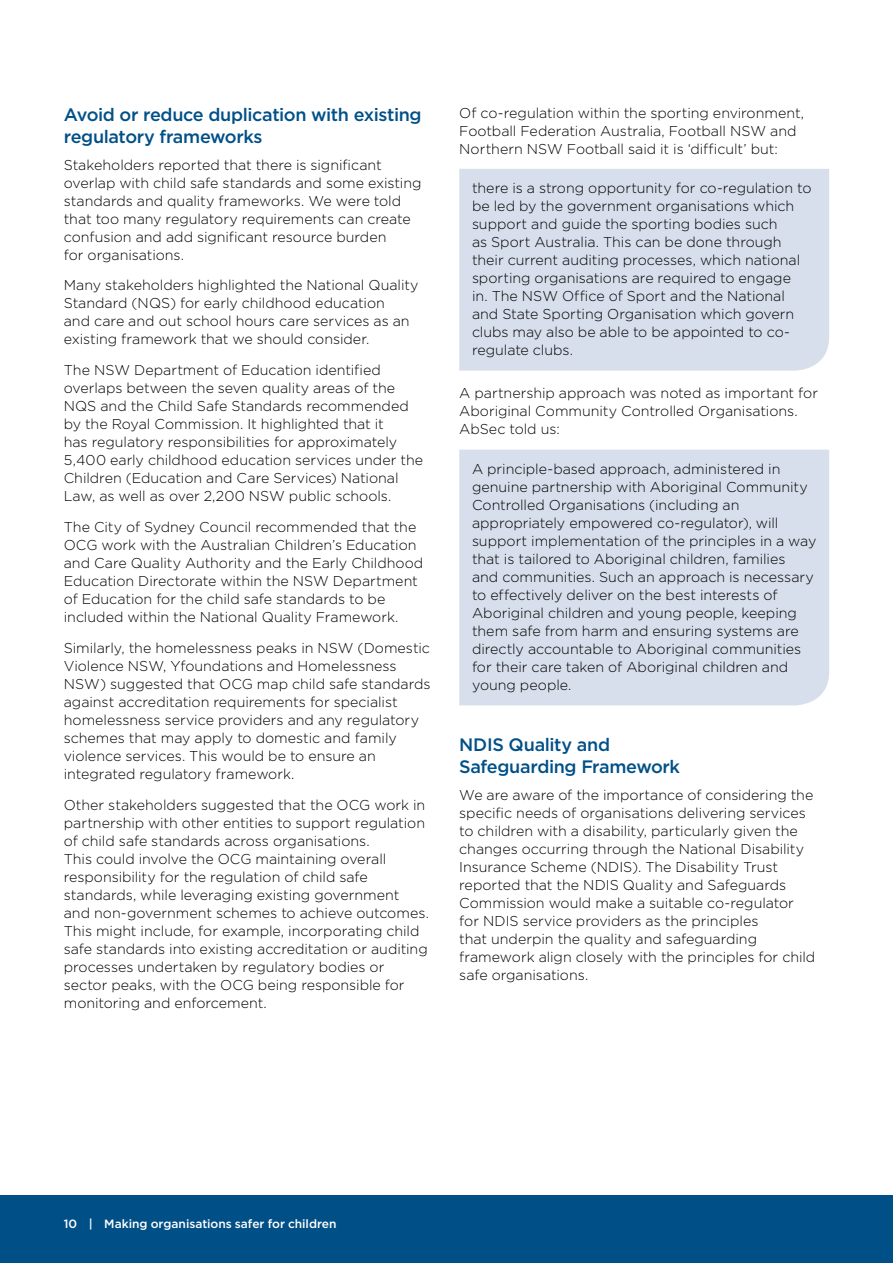
<style>
.page{position:relative;width:893px;height:1263px;background:#fff}
.page>*{position:absolute;margin:0;border:0;box-sizing:border-box;transform-origin:0 0}
.t1{font:500 18px/22.5px "Gotham";letter-spacing:-.02em;color:#005087}
._02_Body{font:300 14.25px/18px "Gotham";letter-spacing:-.005em;color:#000}
._02_BodyShade{font:300 14.25px/18px "Gotham";letter-spacing:-.005em;color:#000}
._02_BodyB4b{font:300 14.25px/18px "Gotham";letter-spacing:-.005em;color:#000}
.t2{font:500 12px "Gotham";letter-spacing:-.005em;color:#fff}
</style>
<div class="page">
<div style="left:0;top:1195px;width:893px;height:68px;background:#005087"></div>
<div style="left:459px;top:169px;width:370px;height:202px;background:#d7dfec"></div>
<div style="left:459px;top:450px;width:370px;height:255px;background:#d7dfec"></div>
<h4 class="t1" style="left:64px;top:103px;width:359px">Avoid or reduce duplication with existing regulatory frameworks</h4>
<p class="_02_Body" style="left:64px;top:155px;width:359px">Stakeholders reported that there is significant overlap with child safe standards and some existing standards and quality frameworks. We were told that too many regulatory requirements can create confusion and add significant resource burden<br>for organisations.</p>
<p class="_02_Body" style="left:64px;top:276px;width:356px">Many stakeholders highlighted the National Quality Standard (NQS) for early childhood education<br>and care and out school hours care services as an existing framework that we should consider.</p>
<p class="_02_Body" style="left:64px;top:361px;width:361px">The NSW Department of Education identified overlaps between the seven quality areas of the NQS and the Child Safe Standards recommended by the Royal Commission. It highlighted that it<br>has regulatory responsibilities for approximately 5,400 early childhood education services under the Children (Education and Care Services) National Law, as well as over 2,200 NSW public schools.</p>
<p class="_02_Body" style="left:64px;top:518px;width:361px">The City of Sydney Council recommended that the OCG work with the Australian Children’s Education and Care Quality Authority and the Early Childhood Education Directorate within the NSW Department of Education for the child safe standards to be included within the National Quality Framework.</p>
<p class="_02_Body" style="left:64px;top:638px;width:368px">Similarly, the homelessness peaks in NSW (Domestic Violence NSW, Yfoundations and Homelessness NSW) suggested that OCG map child safe standards against accreditation requirements for specialist homelessness service providers and any regulatory schemes that may apply to domestic and family violence services. This would be to ensure an integrated regulatory framework.</p>
<p class="_02_Body" style="left:64px;top:795px;width:367px">Other stakeholders suggested that the OCG work in partnership with other entities to support regulation of child safe standards across organisations.<br>This could involve the OCG maintaining overall responsibility for the regulation of child safe standards, while leveraging existing government and non-government schemes to achieve outcomes.<br>This might include, for example, incorporating child safe standards into existing accreditation or auditing processes undertaken by regulatory bodies or sector peaks, with the OCG being responsible for monitoring and enforcement.</p>
<p class="_02_BodyB4b" style="left:459px;top:103px;width:346px">Of co-regulation within the sporting environment,<br>Football Federation Australia, Football NSW and<br>Northern NSW Football said it is ‘difficult’ but:</p>
<p class="_02_BodyShade" style="left:472px;top:179px;width:341px">there is a strong opportunity for co-regulation to be led by the government organisations which support and guide the sporting bodies such<br>as Sport Australia. This can be done through their current auditing processes, which national sporting organisations are required to engage<br>in. The NSW Office of Sport and the National and State Sporting Organisation which govern clubs may also be able to be appointed to co&shy;regulate clubs.</p>
<p class="_02_BodyB4b" style="left:459px;top:384px;width:360px">A partnership approach was noted as important for<br>Aboriginal Community Controlled Organisations.<br>AbSec told us:</p>
<p class="_02_BodyShade" style="left:472px;top:459px;width:346px">A principle-based approach, administered in genuine partnership with Aboriginal Community Controlled Organisations (including an appropriately empowered co-regulator), will support implementation of the principles in a way that is tailored to Aboriginal children, families<br>and communities. Such an approach is necessary to effectively deliver on the best interests of Aboriginal children and young people, keeping them safe from harm and ensuring systems are directly accountable to Aboriginal communities for their care taken of Aboriginal children and young people.</p>
<h4 class="t1" style="left:459px;top:733px;width:222px">NDIS Quality and<br>Safeguarding Framework</h4>
<p class="_02_Body" style="left:459px;top:785px;width:358px">We are aware of the importance of considering the specific needs of organisations delivering services to children with a disability, particularly given the changes occurring through the National Disability Insurance Scheme (NDIS). The Disability Trust reported that the NDIS Quality and Safeguards Commission would make a suitable co-regulator for NDIS service providers as the principles<br>that underpin the quality and safeguarding framework align closely with the principles for child safe organisations.</p>
<p class="t2" style="left:64px;top:1216px;width:274px">10 | Making organisations safer for children</p>
</div>
